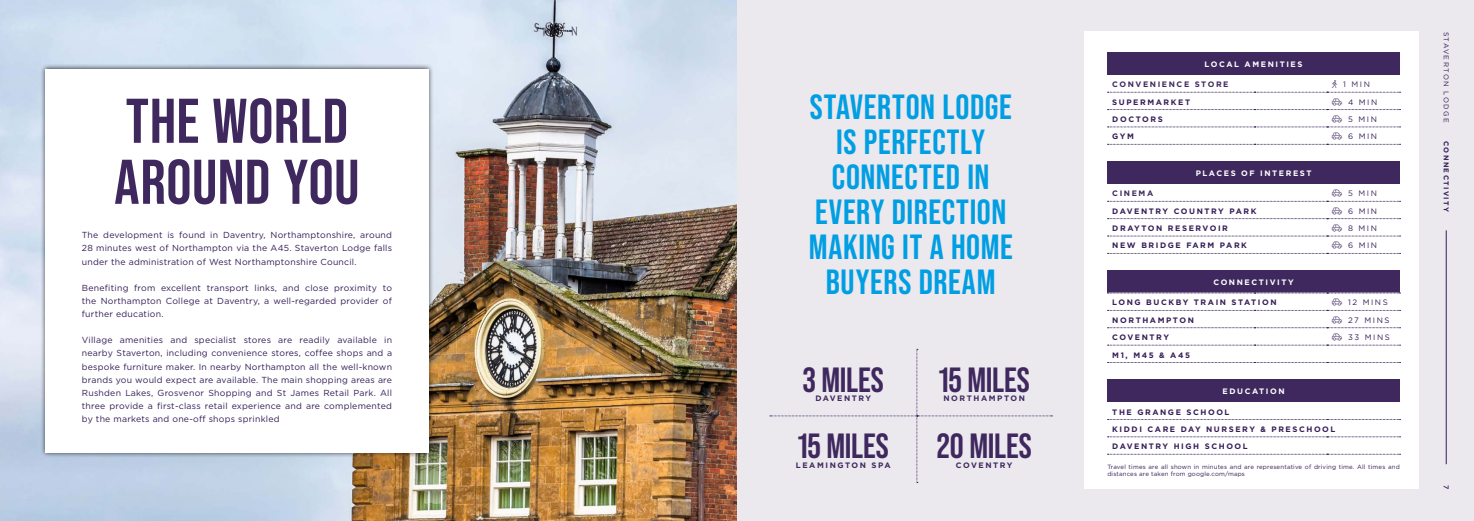
<style>
.page{position:relative;width:1474px;height:521px;background:#fff}
.page>*{position:absolute;margin:0;border:0;box-sizing:border-box;transform-origin:0 0}
.t1{font:700 63px/61px "Bebas Neue Pro";letter-spacing:.005em;color:#3f285e}
.t2{font:700 35px "Bebas Neue Pro";letter-spacing:-.015em;color:#3f285e}
.t3{font:700 34.91px "Bebas Neue Pro";letter-spacing:.02em;color:#009ee2}
.t4{font:8.75px/13.1px "Gotham";letter-spacing:.025em;color:#351d57;text-align:justify}
.t5{font:700 7.88px "Gotham";letter-spacing:.2em;color:#351d57}
.t6{font:700 7.88px "Gotham";letter-spacing:.2em;color:#3f285e}
.t7{font:700 7.88px "Gotham";letter-spacing:.2em;color:#fff}
.t8{font:7.88px "Gotham";letter-spacing:.2em;color:#351d57}
.t9{font:7.88px "Gotham";letter-spacing:.2em;color:#3f285e}
.t10{font:7px "Gotham";letter-spacing:.195em;color:#351d57}
.t11{font:700 7px "Gotham";color:#351d57}
.t12{font:500 7px "Gotham";color:#351d57}
.t13{font:6.12px/7px "Gotham";letter-spacing:.025em;color:#351d57}
</style>
<div class="page">
<img style="left:0;top:0;width:737px;height:521px">
<div style="left:40px;top:64px;width:394px;height:393px;background:#000;opacity:.75"></div>
<div style="left:45px;top:69px;width:383px;height:383px;background:#fff"></div>
<div style="left:737px;top:0;width:736px;height:521px;background:#ebe8ee"></div>
<div style="left:1084px;top:32px;width:335px;height:457px;background:#fff"></div>
<div style="left:1107px;top:380px;width:292px;height:22px;background:#3f285e"></div>
<svg style="left:1107px;top:419px;width:293px;height:1px"></svg>
<svg style="left:1107px;top:437px;width:293px;height:1px"></svg>
<svg style="left:1107px;top:454px;width:293px;height:1px"></svg>
<div style="left:1107px;top:271px;width:292px;height:22px;background:#3f285e"></div>
<svg style="left:1107px;top:362px;width:293px;height:1px"></svg>
<svg style="left:770px;top:349px;width:282px;height:134px"></svg>
<div style="left:1107px;top:162px;width:292px;height:22px;background:#3f285e"></div>
<div style="left:1107px;top:52px;width:292px;height:23px;background:#3f285e"></div>
<hr style="left:1445px;top:230px;width:1px;height:234px;background:#351d57">
<svg style="left:1107px;top:293px;width:293px;height:35px"></svg>
<svg style="left:1107px;top:344px;width:293px;height:2px"></svg>
<svg style="left:1107px;top:200px;width:293px;height:19px"></svg>
<svg style="left:1107px;top:235px;width:293px;height:19px"></svg>
<svg style="left:1107px;top:91px;width:293px;height:19px"></svg>
<svg style="left:1107px;top:126px;width:293px;height:19px"></svg>
<h1 class="t1" style="left:114px;top:90px;width:247px">THE WORLD<br>AROUND YOU</h1>
<p class="t4" style="left:82px;top:228px;width:312px">The development is found in Daventry, Northamptonshire, around 28 minutes west of Northampton via the A45. Staverton Lodge falls under the administration of West Northamptonshire Council.</p>
<p class="t4" style="left:82px;top:281px;width:312px">Benefiting from excellent transport links, and close proximity to the Northampton College at Daventry, a well-regarded provider of further education.</p>
<p class="t4" style="left:82px;top:333px;width:312px">Village amenities and specialist stores are readily available in nearby Staverton, including convenience stores, coffee shops and a bespoke furniture maker. In nearby Northampton all the well-known brands you would expect are available. The main shopping areas are Rushden Lakes, Grosvenor Shopping and St James Retail Park. All three provide a first-class retail experience and are complemented by the markets and one-off shops sprinkled</p>
<h3 class="t3" style="left:809px;top:87px;width:29px">STAVERTON</h3>
<h3 class="t3" style="left:942px;top:87px;width:28px">LODGE</h3>
<h3 class="t3" style="left:836px;top:122px;width:150px">IS PERFECTLY</h3>
<h3 class="t3" style="left:832px;top:157px;width:159px">CONNECTED IN</h3>
<h3 class="t3" style="left:815px;top:192px;width:193px">EVERY DIRECTION</h3>
<h3 class="t3" style="left:808px;top:227px;width:205px">MAKING IT A HOME</h3>
<h3 class="t3" style="left:825px;top:262px;width:171px">BUYERS DREAM</h3>
<h2 class="t2" style="left:802px;top:359px;width:82px">3 MILES</h2>
<p class="t6" style="left:815px;top:393px;width:57px">DAVENTRY</p>
<h2 class="t2" style="left:797px;top:426px;width:93px">15 MILES</h2>
<p class="t6" style="left:796px;top:460px;width:96px">LEAMINGTON SPA</p>
<h2 class="t2" style="left:938px;top:359px;width:93px">15 MILES</h2>
<p class="t6" style="left:943px;top:393px;width:83px">NORTHAMPTON</p>
<h2 class="t2" style="left:936px;top:426px;width:96px">20 MILES</h2>
<p class="t6" style="left:955px;top:460px;width:58px">COVENTRY</p>
<p class="t7" style="left:1204px;top:59px;width:99px">LOCAL AMENITIES</p>
<p class="t6" style="left:1112px;top:79px;width:118px">CONVENIENCE STORE</p>
<p class="t9" style="left:1343px;top:79px;width:27px">1 MIN</p>
<p class="t5" style="left:1112px;top:97px;width:79px">SUPERMARKET</p>
<p class="t8" style="left:1347px;top:97px;width:29px">4 MIN</p>
<p class="t5" style="left:1112px;top:114px;width:52px">DOCTORS</p>
<p class="t8" style="left:1347px;top:114px;width:29px">5 MIN</p>
<p class="t5" style="left:1112px;top:131px;width:23px">GYM</p>
<p class="t8" style="left:1347px;top:131px;width:29px">6 MIN</p>
<p class="t7" style="left:1195px;top:168px;width:117px">PLACES OF INTEREST</p>
<p class="t6" style="left:1112px;top:188px;width:42px">CINEMA</p>
<p class="t9" style="left:1347px;top:188px;width:29px">5 MIN</p>
<p class="t5" style="left:1112px;top:206px;width:146px">DAVENTRY COUNTRY PARK</p>
<p class="t8" style="left:1347px;top:206px;width:29px">6 MIN</p>
<p class="t5" style="left:1112px;top:223px;width:117px">DRAYTON RESERVOIR</p>
<p class="t8" style="left:1347px;top:223px;width:29px">8 MIN</p>
<p class="t5" style="left:1112px;top:240px;width:136px">NEW BRIDGE FARM PARK</p>
<p class="t8" style="left:1347px;top:241px;width:29px">6 MIN</p>
<p class="t7" style="left:1213px;top:277px;width:82px">CONNECTIVITY</p>
<p class="t5" style="left:1112px;top:297px;width:166px">LONG BUCKBY TRAIN STATION</p>
<p class="t8" style="left:1347px;top:298px;width:41px">12 MINS</p>
<p class="t5" style="left:1112px;top:315px;width:83px">NORTHAMPTON</p>
<p class="t8" style="left:1347px;top:315px;width:43px">27 MINS</p>
<p class="t5" style="left:1112px;top:332px;width:58px">COVENTRY</p>
<p class="t8" style="left:1347px;top:332px;width:43px">33 MINS</p>
<p class="t5" style="left:1112px;top:349px;width:79px">M1, M45 &amp; A45</p>
<p class="t7" style="left:1222px;top:386px;width:63px">EDUCATION</p>
<p class="t5" style="left:1112px;top:406px;width:119px">THE GRANGE SCHOOL</p>
<p class="t5" style="left:1112px;top:424px;width:225px">KIDDI CARE DAY NURSERY &amp; PRESCHOOL</p>
<p class="t5" style="left:1112px;top:441px;width:137px">DAVENTRY HIGH SCHOOL</p>
<p class="t13" style="left:1107px;top:464px;width:294px">Travel times are all shown in minutes and are representative of driving time. All times and distances are taken from google.com/maps</p>
<p class="t10" style="left:1450px;top:32px;width:93px;rotate:90deg">Staverto n Lo dge</p>
<p class="t11" style="left:1450px;top:141px;width:72px;rotate:90deg">Connectivity</p>
<p class="t12" style="left:1450px;top:485px;width:6px;rotate:90deg">7</p>
</div>
